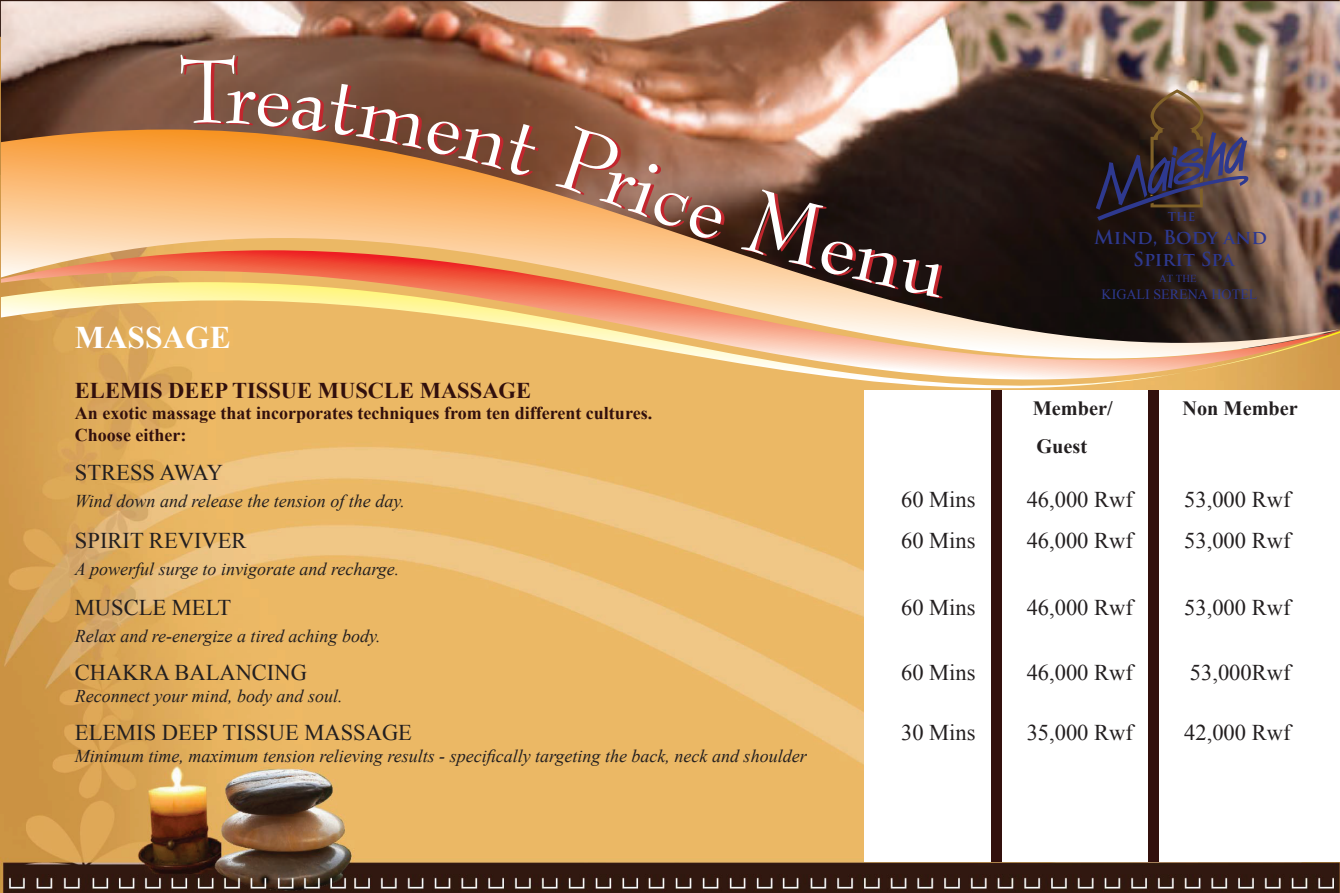
<style>
.page{position:relative;width:1340px;height:893px;background:#fff}
.page>*{position:absolute;margin:0;border:0;box-sizing:border-box;transform-origin:0 0}
.t1{font:87.75px "Bernhard Modern BT";color:#fff}
.t2{font:700 31.5px "Times New Roman";color:#fff}
.t3{font:22.5px "Times New Roman";color:#231f20}
.t4{font:700 22.5px "Times New Roman";color:#32100d}
.t5{font:700 20.25px "Times New Roman";color:#231f20}
.t6{font:700 18.9px/22.5px "Trajan Pro";color:#2e398f;text-align:center}
.t7{font:italic 18px "Times New Roman";color:#231f20}
.t8{font:700 18px "Times New Roman";color:#32100d}
.t9{font:14.17px "Times New Roman";color:#2e398f}
.t10{font:700 11.92px "Trajan Pro";color:#2e398f}
.t11{font:10.58px "Times New Roman";color:#2e398f}
</style>
<div class="page">
<img style="left:0;top:1px;width:1339px;height:891px">
<div style="left:864px;top:390px;width:475px;height:471px;background:#fff"></div>
<div style="left:1148px;top:390px;width:10px;height:471px;background:#32100d"></div>
<div style="left:991px;top:390px;width:11px;height:471px;background:#32100d"></div>
<img style="left:1px;top:1px;width:1338px;height:128px">
<svg style="left:1px;top:390px;width:1158px;height:27px"></svg>
<svg style="left:1px;top:129px;width:1338px;height:261px;background:#bf9264"></svg>
<svg style="left:1095px;top:89px;width:153px;height:132px;background:#4d3c3c"></svg>
<svg style="left:226px;top:83px;width:315px;height:95px;background:#986239"></svg>
<svg style="left:555px;top:126px;width:169px;height:115px;background:#a67354"></svg>
<svg style="left:740px;top:188px;width:205px;height:111px;background:#443228"></svg>
<h1 class="t1" style="left:178px;top:34px;width:60px">T</h1>
<p class="t2" style="left:75px;top:316px;width:157px">MASSAGE</p>
<p class="t4" style="left:75px;top:375px;width:457px">ELEMIS DEEP TISSUE MUSCLE MASSAGE</p>
<p class="t8" style="left:75px;top:401px;width:578px">An exotic massage that incorporates techniques from ten different cultures.</p>
<p class="t8" style="left:75px;top:422px;width:113px">Choose either:</p>
<p class="t10" style="left:1167px;top:209px;width:29px">THE</p>
<p class="t6" style="left:1094px;top:226px;width:174px">Mind, Body and<br>Spirit Spa</p>
<p class="t11" style="left:1159px;top:271px;width:39px">AT THE</p>
<p class="t9" style="left:1101px;top:284px;width:157px">KIGALI SERENA HOTEL</p>
<p class="t5" style="left:1032px;top:395px;width:81px">Member/</p>
<p class="t5" style="left:1182px;top:395px;width:117px">Non Member</p>
<p class="t5" style="left:1036px;top:432px;width:52px">Guest</p>
<p class="t3" style="left:75px;top:458px;width:150px">STRESS AWAY</p>
<p class="t7" style="left:75px;top:489px;width:331px">Wind down and release the tension of the day.</p>
<p class="t3" style="left:901px;top:485px;width:76px">60 Mins</p>
<p class="t3" style="left:1026px;top:485px;width:108px">46,000 Rwf</p>
<p class="t3" style="left:1184px;top:485px;width:108px">53,000 Rwf</p>
<p class="t3" style="left:75px;top:525px;width:173px">SPIRIT REVIVER</p>
<p class="t3" style="left:901px;top:525px;width:76px">60 Mins</p>
<p class="t3" style="left:1026px;top:525px;width:108px">46,000 Rwf</p>
<p class="t3" style="left:1184px;top:525px;width:108px">53,000 Rwf</p>
<p class="t7" style="left:75px;top:556px;width:326px">A powerful surge to invigorate and recharge.</p>
<p class="t3" style="left:75px;top:593px;width:158px">MUSCLE MELT</p>
<p class="t3" style="left:901px;top:593px;width:76px">60 Mins</p>
<p class="t3" style="left:1026px;top:593px;width:108px">46,000 Rwf</p>
<p class="t3" style="left:1184px;top:593px;width:108px">53,000 Rwf</p>
<p class="t7" style="left:75px;top:624px;width:307px">Relax and re-energize a tired aching body.</p>
<p class="t3" style="left:75px;top:658px;width:233px">CHAKRA BALANCING</p>
<p class="t3" style="left:901px;top:658px;width:76px">60 Mins</p>
<p class="t3" style="left:1026px;top:658px;width:108px">46,000 Rwf</p>
<p class="t3" style="left:1189px;top:658px;width:102px">53,000Rwf</p>
<p class="t7" style="left:75px;top:684px;width:269px">Reconnect your mind, body and soul.</p>
<p class="t3" style="left:75px;top:718px;width:338px">ELEMIS DEEP TISSUE MASSAGE</p>
<p class="t3" style="left:901px;top:718px;width:76px">30 Mins</p>
<p class="t3" style="left:1026px;top:718px;width:108px">35,000 Rwf</p>
<p class="t3" style="left:1184px;top:718px;width:108px">42,000 Rwf</p>
<p class="t7" style="left:75px;top:743px;width:733px">Minimum time, maximum tension relieving results - specifically targeting the back, neck and shoulder</p>
</div>
